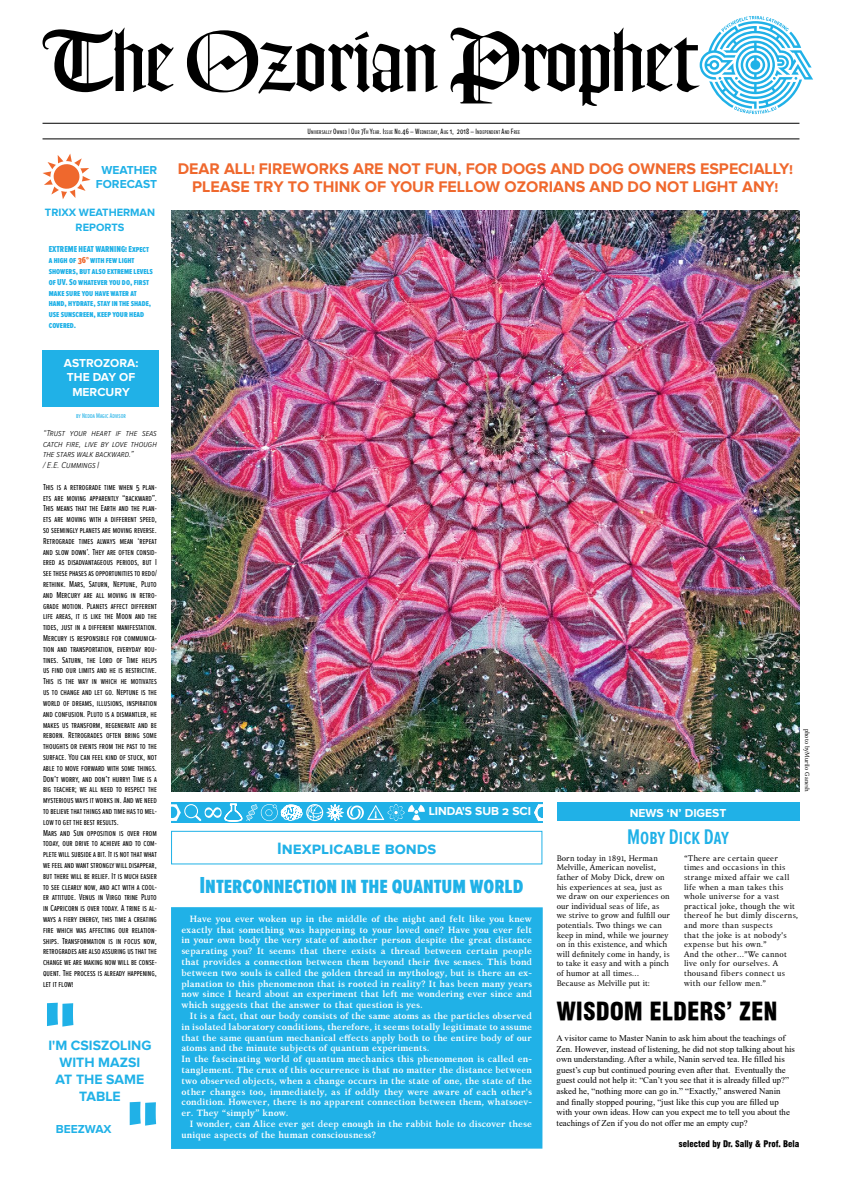
<style>
.page{position:relative;width:842px;height:1191px;background:#fff}
.page>*{position:absolute;margin:0;border:0;box-sizing:border-box;transform-origin:0 0}
.t1{font:72px "Bada Boom Pro BB";color:#20b1e7}
.t2{font:24px "Proxima Nova S Extra Bold Ex Con";color:#20b1e7}
.t3{font:24px "H Swiss 721 Black Condensed BT";color:#000}
.t4{font:22px "Proxima Nova S Semibold Ex Con";color:#20b1e7}
.t5{font:700 17px "Proxima Nova S";color:#20b1e7}
.t6{font:700 16px/18px "Proxima Nova S";color:#ef682d;text-align:center}
.t7{font:700 14px/16.8px "Proxima Nova S";color:#20b1e7;text-align:center}
.t8{font:700 12px/14.4px "Proxima Nova S";color:#fff;text-align:center}
.t9{font:700 12px/14.4px "Proxima Nova S";color:#20b1e7;text-align:center}
.t10{font:700 11px/14.4px "Proxima Nova S";color:#20b1e7;text-align:center}
.t11{font:9px/10.8px "Proxima Nova S Regular Ex Con";letter-spacing:.005em;color:#000}
.t12{font:700 9px/10.8px "Kelvinch";letter-spacing:.02em;color:#fff;text-align:justify}
.t13{font:9px/10.8px "Proxima Nova S Extra Bold Ex Con";color:#20b1e7}
.t14{font:700 9px/10.8px "Kelvinch";letter-spacing:-.005em;color:#fff}
.t15{font:italic 300 condensed 9px/10.8px "Proxima Nova S";letter-spacing:.005em;color:#000}
.t16{font:8.8px/10.5px "Times New Roman";color:#000}
.t17{font:8.8px "H Swiss 721 Black Condensed BT";color:#000}
.t18{font:8px/9.6px "Kelvinch";letter-spacing:.005em;color:#000}
.t19{font:8px/9.6px "Kelvinch";letter-spacing:.03em;color:#000}
.t20{font:7px "Proxima Nova S Regular Ex Con";color:#20b1e7}
.t21{font:6px "Kelvinch";color:#000}
.t22{font:5.6px "Proxima Nova S Regular Ex Con";letter-spacing:.02em;color:#000}
.s1{color:#ef682d}
.s2{font-family:"Proxima Nova S Regular Ex Con";font-weight:400;font-style:normal;font-stretch:normal}
.s3{font-size:8px}
</style>
<div class="page">
<hr style="left:43px;top:138px;width:756px;height:1px;background:#000">
<svg style="left:43px;top:27px;width:131px;height:65px"></svg>
<svg style="left:187px;top:30px;width:251px;height:64px"></svg>
<hr style="left:43px;top:123px;width:756px;height:1px;background:#000">
<svg style="left:451px;top:16px;width:362px;height:98px"></svg>
<svg style="left:43px;top:154px;width:48px;height:45px"></svg>
<div style="left:43px;top:350px;width:116px;height:57px;background:#20b1e7"></div>
<div style="left:171px;top:907px;width:372px;height:242px;background:#20b1e7"></div>
<div style="left:171px;top:831px;width:371px;height:33px;border:1px solid #20b1e7"></div>
<div style="left:171px;top:802px;width:371px;height:20px;background:#20b1e7"></div>
<svg style="left:534px;top:804px;width:9px;height:18px"></svg>
<svg style="left:171px;top:803px;width:254px;height:19px"></svg>
<div style="left:557px;top:803px;width:242px;height:18px;background:#20b1e7"></div>
<img style="left:171px;top:210px;width:628px;height:582px">
<h3 class="t9" style="left:96px;top:163px;width:63px">WEATHER<br>FORECAST</h3>
<p class="t10" style="left:45px;top:205px;width:112px">TRIXX WEATHERMAN<br>REPORTS</p>
<p class="t13" style="left:49px;top:244px;width:106px">EXTREME HEAT WARNING! Expect a high of <span class="s1">36°</span> with few light showers, but also extreme levels of UV. So whatever you do, first make sure you have water at hand, hydrate, stay in the shade, use sunscreen, keep your head covered.</p>
<h3 class="t8" style="left:64px;top:355px;width:76px">ASTROZORA:<br>THE DAY OF<br>MERCURY</h3>
<p class="t20" style="left:76px;top:412px;width:51px">by Nedda Magic Advisor</p>
<p class="t15" style="left:43px;top:427px;width:115px">“Trust your heart if the seas catch fire, live by love though the stars walk backward.”<br>/ E.E. Cummings <span class="s2">/</span></p>
<p class="t11" style="left:43px;top:481px;width:115px">This is a retrograde time when 5 plan&shy;ets are moving apparently “backward”.<br>This means that the Earth and the plan&shy;ets are moving with a different speed, so seemingly planets are moving reverse.<br>Retrograde times always mean ‘repeat and slow down’. They are often consid&shy;ered as disadvantageous periods, but I see these phases as opportunities to redo/ rethink. Mars, Saturn, Neptune, Pluto and Mercury are all moving in retro&shy;grade motion. Planets affect different life areas, it is like the Moon and the tides, just in a different manifestation.<br>Mercury is responsible for communica&shy;tion and transportation, everyday rou&shy;tines. Saturn, the Lord of Time helps us find our limits and he is restrictive.<br>This is the way in which he motivates us to change and let go. Neptune is the world of dreams, illusions, inspiration and confusion. Pluto is a dismantler, he makes us transform, regenerate and be reborn. Retrogrades often bring some thoughts or events from the past to the surface. You can feel kind of stuck, not able to move forward with some things.<br>Don’t worry, and don’t hurry! Time is a big teacher; we all need to respect the mysterious ways it works in. And we need to believe that things and time has to mel&shy;low to get the best results.<br>Mars and Sun opposition is over from today, our drive to achieve and to com&shy;plete will subside a bit. It is not that what we feel and want strongly will disappear, but there will be relief. It is much easier to see clearly now, and act with a cool&shy;er attitude. Venus in Virgo trine Pluto in Capricorn is over today. A trine is al&shy;ways a fiery energy, this time a creating fire which was affecting our relation&shy;ships. Transformation is in focus now, retrogrades are also assuring us that the change we are making now will be conse&shy;quent. The process is already happening, let it flow!</p>
<h1 class="t1" style="left:43px;top:988px;width:36px">"</h1>
<h3 class="t7" style="left:48px;top:1037px;width:105px">I'M CSISZOLING<br>WITH MAZSI<br>AT THE SAME<br>TABLE</h3>
<h1 class="t1" style="left:125px;top:1087px;width:36px">"</h1>
<h3 class="t9" style="left:56px;top:1121px;width:57px">BEEZWAX</h3>
<p class="t22" style="left:308px;top:129px;width:214px"><span class="s3">U</span>NIVERSALLY <span class="s3">O</span>WNED <span class="s3">| O</span>UR <span class="s3">7T</span>H <span class="s3">Y</span>EAR<span class="s3">. I</span>SSUE <span class="s3">N</span> O<span class="s3">.46 – W</span>EDNESDAY<span class="s3">, A</span>UG <span class="s3">1, 2018 – I</span> NDEPENDENT <span class="s3">A</span>ND <span class="s3">F</span>REE</p>
<h3 class="t6" style="left:178px;top:159px;width:616px">DEAR ALL! FIREWORKS ARE NOT FUN, FOR DOGS AND DOG OWNERS ESPECIALLY!<br>PLEASE TRY TO THINK OF YOUR FELLOW OZORIANS AND DO NOT LIGHT ANY!</h3>
<p class="t21" style="left:812px;top:729px;width:65px;rotate:90deg">photo byMurilo Ganesh</p>
<h3 class="t8" style="left:429px;top:803px;width:104px">LINDA'S SUB 2 SCI</h3>
<h3 class="t5" style="left:277px;top:839px;width:161px">Inexplicable bonds</h3>
<h2 class="t2" style="left:199px;top:872px;width:325px">Interconnection in the quantum world</h2>
<p class="t12" style="left:181px;top:913px;width:352px;text-indent:9px">Have you ever woken up in the middle of the night and felt like you knew exactly that something was happening to your loved one? Have you ever felt in your own body the very state of another person despite the great distance separating you? It seems that there exists a thread between certain people that provides a connection between them beyond their five senses. This bond between two souls is called the golden thread in mythology, but is there an ex&shy;planation to this phenomenon that is rooted in reality? It has been many years now since I heard about an experiment that left me wondering ever since and which suggests that the answer to that question is yes.</p>
<p class="t12" style="left:181px;top:1010px;width:352px;text-align:left;text-indent:9px">It is a fact, that our body consists of the same atoms as the particles observed in isolated laboratory conditions, therefore, it seems totally legitimate to assume that the same quantum mechanical effects apply both to the entire body of our atoms and the minute subjects of quantum experiments.<br>In the fascinating world of quantum mechanics this phenomenon is called en&shy;tanglement. The crux of this occurrence is that no matter the distance between two observed objects, when a change occurs in the state of one, the state of the other changes too, immediately, as if oddly they were aware of each other's condition. However, there is no apparent connection between them, whatsoev&shy;er. They “simply” know.</p>
<p class="t14" style="left:181px;top:1118px;width:352px;text-indent:9px">I wonder, can Alice ever get deep enough in the rabbit hole to discover these unique aspects of the human consciousness?</p>
<h3 class="t8" style="left:630px;top:805px;width:98px">NEWS ‘N’ DIGEST</h3>
<h3 class="t4" style="left:627px;top:824px;width:103px">Moby Dick Day</h3>
<p class="t18" style="left:557px;top:853px;width:115px">Born today in 1891, Herman<br>Melville, American novelist, father of Moby Dick, drew on his experiences at sea, just as we draw on our experiences on our individual seas of life, as we strive to grow and fulfill our potentials. Two things we can keep in mind, while we journey on in this existence, and which will definitely come in handy, is to take it easy and with a pinch of humor at all times…<br>Because as Melville put it:</p>
<p class="t19" style="left:684px;top:853px;width:116px">“There are certain queer times and occasions in this strange mixed affair we call life when a man takes this whole universe for a vast practical joke, though the wit thereof he but dimly discerns, and more than suspects<br>that the joke is at nobody's expense but his own.”<br>And the other…”We cannot live only for ourselves. A thousand fibers connect us with our fellow men.”</p>
<h2 class="t3" style="left:557px;top:997px;width:222px">WISDOM ELDERS’ ZEN</h2>
<p class="t16" style="left:557px;top:1032px;width:240px">A visitor came to Master Nanin to ask him about the teachings of Zen. However, instead of listening, he did not stop talking about his own understanding. After a while, Nanin served tea. He filled his guest’s cup but continued pouring even after that. Eventually the guest could not help it: “Can’t you see that it is already filled up?” asked he, “nothing more can go in.” “Exactly,” answered Nanin and finally stopped pouring, “just like this cup you are filled up with your own ideas. How can you expect me to tell you about the teachings of Zen if you do not offer me an empty cup?</p>
<p class="t17" style="left:679px;top:1138px;width:122px">selected by Dr. Sally &amp; Prof. Bela</p>
</div>
